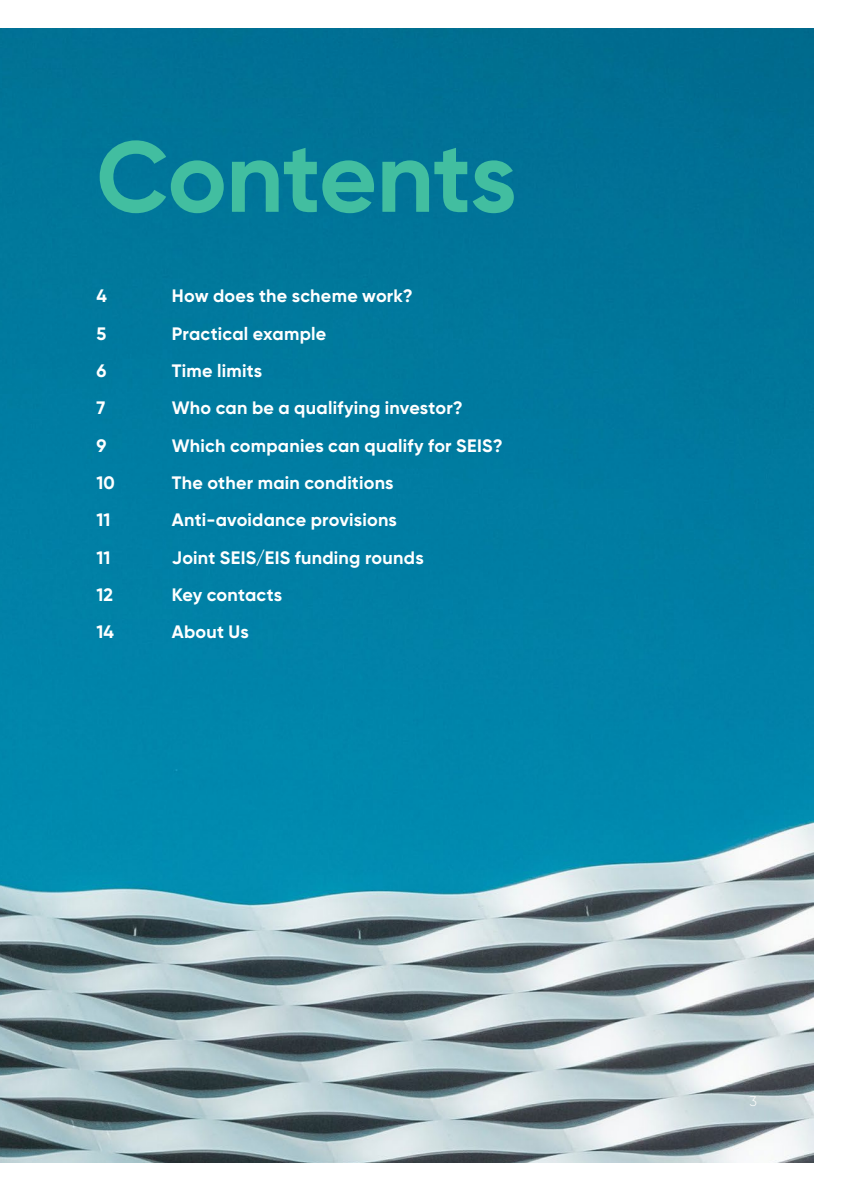
<style>
.page{position:relative;width:842px;height:1191px;background:#fff}
.page>*{position:absolute;margin:0;border:0;box-sizing:border-box;transform-origin:0 0}
.Contents_title{font:700 100px "Gilroy";letter-spacing:-.015em;color:#42bea0}
.Contents_level_2{font:700 18px "Gilroy";letter-spacing:.015em;color:#fff}
.Contents_level_1{font:700 18px "Gilroy";letter-spacing:.015em;color:#fff}
.Contents_section{font:700 18px "Gilroy";letter-spacing:.01em;color:#fff}
.t1{font:300 14px "Gilroy";color:#fff}
</style>
<div class="page">
<img style="left:0;top:28px;width:814px;height:1134px">
<p class="Contents_title" style="left:96px;top:114px;width:422px">Contents</p>
<p class="Contents_section" style="left:96px;top:284px;width:12px">4</p>
<p class="Contents_section" style="left:96px;top:322px;width:11px">5</p>
<p class="Contents_section" style="left:96px;top:359px;width:11px">6</p>
<p class="Contents_section" style="left:96px;top:397px;width:10px">7</p>
<p class="Contents_section" style="left:96px;top:434px;width:11px">9</p>
<p class="Contents_section" style="left:96px;top:471px;width:20px">10</p>
<p class="Contents_section" style="left:96px;top:509px;width:15px">11</p>
<p class="Contents_section" style="left:96px;top:546px;width:15px">11</p>
<p class="Contents_section" style="left:96px;top:583px;width:18px">12</p>
<p class="Contents_section" style="left:96px;top:621px;width:19px">14</p>
<p class="Contents_section" style="left:172px;top:284px;width:243px">How does the scheme work?</p>
<p class="Contents_level_2" style="left:172px;top:322px;width:156px">Practical example</p>
<p class="Contents_level_1" style="left:172px;top:359px;width:92px">Time limits</p>
<p class="Contents_level_1" style="left:172px;top:397px;width:292px">Who can be a qualifying investor?</p>
<p class="Contents_level_1" style="left:172px;top:434px;width:332px">Which companies can qualify for SEIS?</p>
<p class="Contents_level_2" style="left:172px;top:471px;width:223px">The other main conditions</p>
<p class="Contents_level_2" style="left:172px;top:509px;width:227px">Anti-avoidance provisions</p>
<p class="Contents_level_2" style="left:172px;top:546px;width:253px">Joint SEIS/EIS funding rounds</p>
<p class="Contents_level_1" style="left:172px;top:583px;width:112px">Key contacts</p>
<p class="Contents_level_1" style="left:172px;top:621px;width:79px">About Us</p>
<p class="t1" style="left:749px;top:1092px;width:9px">3</p>
</div>
